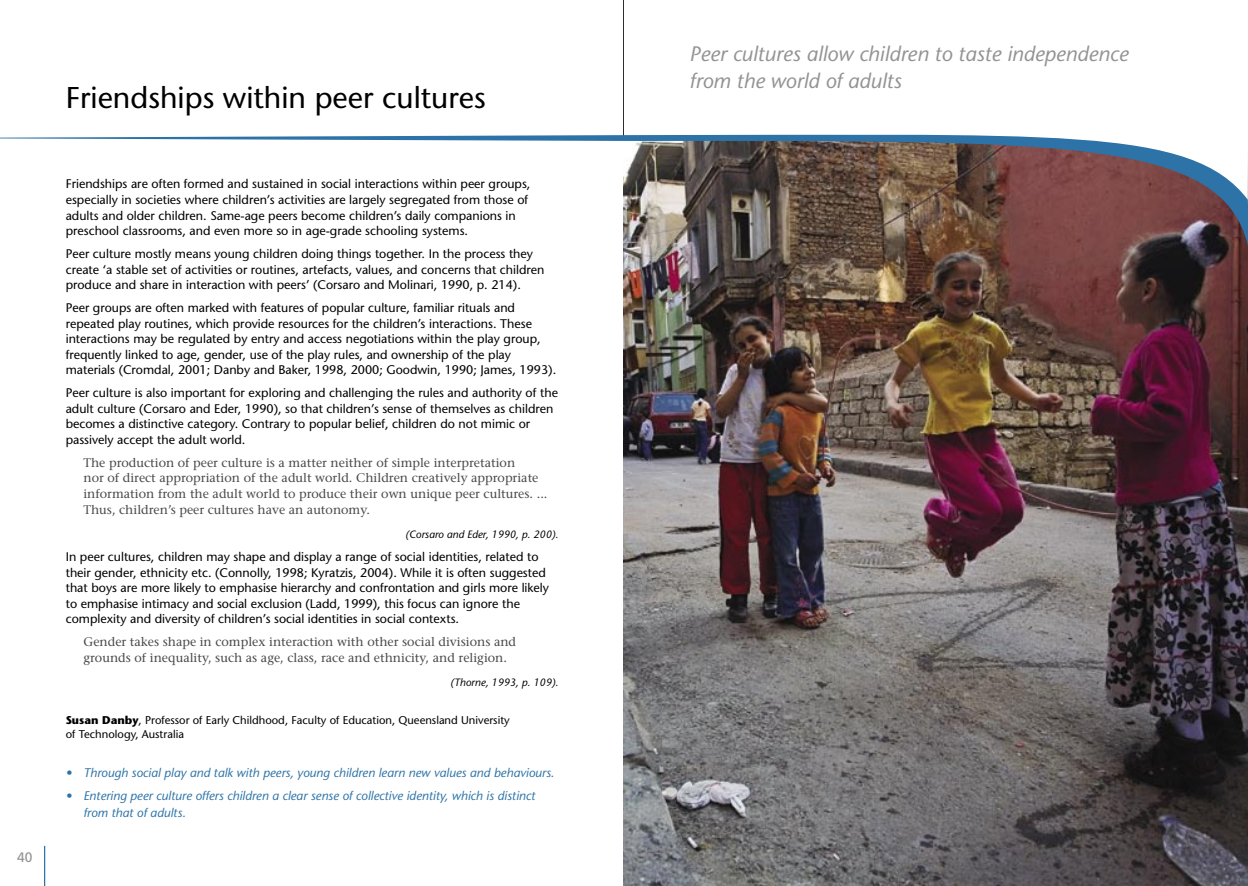
<style>
.page{position:relative;width:1248px;height:886px;background:#fff}
.page>*{position:absolute;margin:0;border:0;box-sizing:border-box;transform-origin:0 0}
.t1{font:30px "Stone Sans";color:#000}
.t2{font:italic 21px/27.2px "Stone Sans";color:#939393}
.t3{font:13.75px "Frutiger";color:#939393}
.t4{font:12.5px/15.6px "Stone Sans";color:#000}
.t5{font:12.5px/15.6px "Stone Serif";color:#484848}
.t6{font:italic 12.5px/16.2px "Stone Sans";color:#2d73a7}
.t7{font:11.25px/13.5px "Stone Sans";color:#000}
.t8{font:italic 10.62px "Stone Sans";color:#000}
.s1{font-weight:700}
</style>
<div class="page">
<hr style="left:623px;top:0;width:1px;height:886px;background:#000">
<hr style="left:44px;top:846px;width:1px;height:40px;background:#2d73a7">
<img style="left:624px;top:246px;width:623px;height:640px">
<svg style="left:0;top:125px;width:1247px;height:121px"></svg>
<p class="t3" style="left:17px;top:849px;width:17px">40</p>
<h1 class="t1" style="left:66px;top:80px;width:421px">Friendships within peer cultures</h1>
<p class="t4" style="left:66px;top:176px;width:466px">Friendships are often formed and sustained in social interactions within peer groups, especially in societies where children’s activities are largely segregated from those of adults and older children. Same-age peers become children’s daily companions in preschool classrooms, and even more so in age-grade schooling systems.</p>
<p class="t4" style="left:66px;top:246px;width:480px">Peer culture mostly means young children doing things together. In the process they create ‘a stable set of activities or routines, artefacts, values, and concerns that children produce and share in interaction with peers’ (Corsaro and Molinari, 1990, p. 214).</p>
<p class="t4" style="left:66px;top:300px;width:492px">Peer groups are often marked with features of popular culture, familiar rituals and repeated play routines, which provide resources for the children’s interactions. These interactions may be regulated by entry and access negotiations within the play group, frequently linked to age, gender, use of the play rules, and ownership of the play materials (Cromdal, 2001; Danby and Baker, 1998, 2000; Goodwin, 1990; James, 1993).</p>
<p class="t4" style="left:66px;top:385px;width:494px">Peer culture is also important for exploring and challenging the rules and authority of the adult culture (Corsaro and Eder, 1990), so that children’s sense of themselves as children becomes a distinctive category. Contrary to popular belief, children do not mimic or passively accept the adult world.</p>
<p class="t5" style="left:83px;top:455px;width:465px">The production of peer culture is a matter neither of simple interpretation<br>nor of direct appropriation of the adult world. Children creatively appropriate information from the adult world to produce their own unique peer cultures. ...<br>Thus, children’s peer cultures have an autonomy.</p>
<p class="t8" style="left:405px;top:528px;width:154px">(Corsaro and Eder, 1990, p. 200).</p>
<p class="t4" style="left:66px;top:549px;width:485px">In peer cultures, children may shape and display a range of social identities, related to their gender, ethnicity etc. (Connolly, 1998; Kyratzis, 2004). While it is often suggested that boys are more likely to emphasise hierarchy and confrontation and girls more likely to emphasise intimacy and social exclusion (Ladd, 1999), this focus can ignore the complexity and diversity of children’s social identities in social contexts.</p>
<p class="t5" style="left:83px;top:634px;width:434px">Gender takes shape in complex interaction with other social divisions and grounds of inequality, such as age, class, race and ethnicity, and religion.</p>
<p class="t8" style="left:450px;top:676px;width:110px">(Thorne, 1993, p. 109).</p>
<p class="t7" style="left:66px;top:714px;width:445px"><span class="s1">Susan Danby</span>, Professor of Early Childhood, Faculty of Education, Queensland University of Technology, Australia</p>
<p class="t6" style="left:66px;top:764px;width:490px">• Through social play and talk with peers, young children learn new values and behaviours.</p>
<p class="t6" style="left:83px;top:788px;width:453px;text-indent:-18px">• Entering peer culture offers children a clear sense of collective identity, which is distinct from that of adults.</p>
<h2 class="t2" style="left:689px;top:40px;width:440px">Peer cultures allow children to taste independence from the world of adults</h2>
</div>
